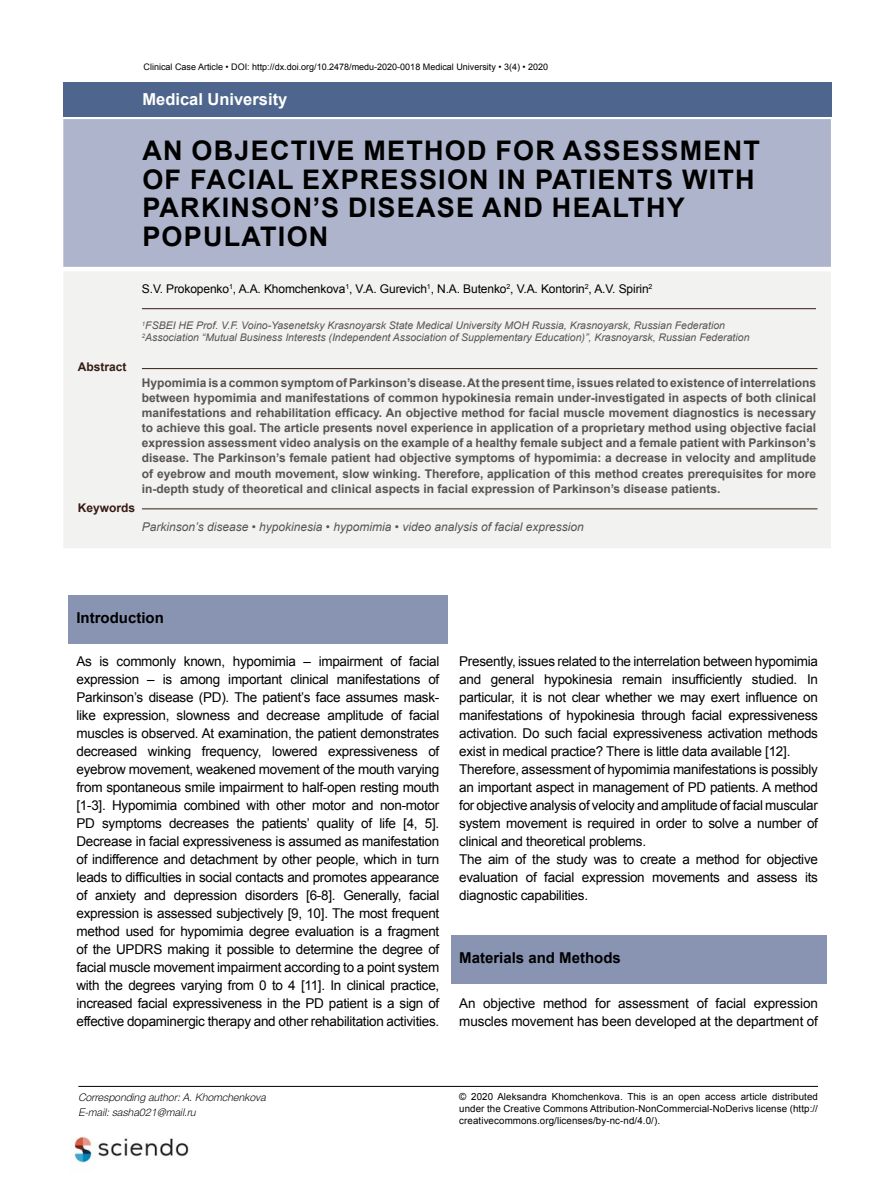
<style>
.page{position:relative;width:893px;height:1191px;background:#fff}
.page>*{position:absolute;margin:0;border:0;box-sizing:border-box;transform-origin:0 0}
.t1{font:700 27px/28.5px "Arial";letter-spacing:.045em;color:#000}
.t2{font:700 16.5px "Arial";color:#fff}
.t3{font:700 15px "Arial";color:#000}
.t4{font:13.5px/18px "Arial";letter-spacing:-.02em;color:#000}
.t5{font:700 12px/15px "Arial";color:#585451;text-align:justify}
.t6{font:12px "Arial";letter-spacing:-.01em;color:#000}
.t7{font:italic 12px "Arial";color:#585451}
.t8{font:700 12px "Arial";color:#381c14}
.t9{font:italic 10.5px/12px "Arial";color:#585451}
.t10{font:italic 10.5px/15px "Switzer EFN Light";color:#000}
.t11{font:9.75px/12px "Arial";letter-spacing:.01em;color:#000;text-align:justify}
.t12{font:9px "Arial";color:#000}
</style>
<div class="page">
<div style="left:63px;top:119px;width:768px;height:148px;background:#aeb4cb"></div>
<div style="left:64px;top:272px;width:767px;height:276px;background:#f2f2f1"></div>
<hr style="left:142px;top:308px;width:674px;height:1px;background:#381c14">
<hr style="left:142px;top:368px;width:675px;height:1px;background:#381c14">
<hr style="left:142px;top:508px;width:675px;height:1px;background:#381c14">
<div style="left:63px;top:82px;width:769px;height:34px;background:#4e668d"></div>
<div style="left:68px;top:595px;width:380px;height:48px;background:#8994b3"></div>
<hr style="left:78px;top:1086px;width:740px;height:1px;background:#000">
<div style="left:451px;top:935px;width:375px;height:48px;background:#8994b3"></div>
<img style="left:71px;top:1136px;width:118px;height:27px">
<p class="t12" style="left:144px;top:61px;width:406px">Clinical Case Article • DOI: http://dx.doi.org/10.2478/medu-2020-0018 Medical University • 3(4) • 2020</p>
<p class="t2" style="left:142px;top:90px;width:146px">Medical University</p>
<p class="t8" style="left:78px;top:360px;width:50px">Abstract</p>
<h1 class="t1" style="left:142px;top:136px;width:619px">AN OBJECTIVE METHOD FOR ASSESSMENT<br>OF FACIAL EXPRESSION IN PATIENTS WITH<br>PARKINSON’S DISEASE AND HEALTHY<br>POPULATION</h1>
<p class="t6" style="left:142px;top:282px;width:512px">S.V. Prokopenko<sup>1</sup>, A.A. Khomchenkova<sup>1</sup>, V.A. Gurevich<sup>1</sup>, N.A. Butenko<sup>2</sup>, V.A. Kontorin<sup>2</sup>, A.V. Spirin<sup>2</sup></p>
<p class="t9" style="left:142px;top:319px;width:609px"><sup>1</sup>FSBEI HE Prof. V.F. Voino-Yasenetsky Krasnoyarsk State Medical University MOH Russia, Krasnoyarsk, Russian Federation<br><sup>2</sup>Association “Mutual Business Interests (Independent Association of Supplementary Education)”, Krasnoyarsk, Russian Federation</p>
<p class="t5" style="left:142px;top:376px;width:676px">Hypomimia is a common symptom of Parkinson’s disease. At the present time, issues related to existence of interrelations between hypomimia and manifestations of common hypokinesia remain under-investigated in aspects of both clinical manifestations and rehabilitation efficacy. An objective method for facial muscle movement diagnostics is necessary to achieve this goal. The article presents novel experience in application of a proprietary method using objective facial expression assessment video analysis on the example of a healthy female subject and a female patient with Parkinson’s disease. The Parkinson’s female patient had objective symptoms of hypomimia: a decrease in velocity and amplitude of eyebrow and mouth movement, slow winking. Therefore, application of this method creates prerequisites for more in-depth study of theoretical and clinical aspects in facial expression of Parkinson’s disease patients.</p>
<p class="t8" style="left:78px;top:501px;width:59px">Keywords</p>
<p class="t7" style="left:142px;top:520px;width:443px">Parkinson’s disease • hypokinesia • hypomimia • video analysis of facial expression</p>
<p class="t3" style="left:76px;top:610px;width:89px">Introduction</p>
<p class="t4" style="left:76px;top:652px;width:364px;text-align:justify">As is commonly known, hypomimia – impairment of facial expression – is among important clinical manifestations of Parkinson’s disease (PD). The patient’s face assumes mask&shy;like expression, slowness and decrease amplitude of facial muscles is observed. At examination, the patient demonstrates decreased winking frequency, lowered expressiveness of eyebrow movement, weakened movement of the mouth varying from spontaneous smile impairment to half-open resting mouth [1-3]. Hypomimia combined with other motor and non-motor PD symptoms decreases the patients’ quality of life [4, 5].<br>Decrease in facial expressiveness is assumed as manifestation of indifference and detachment by other people, which in turn leads to difficulties in social contacts and promotes appearance of anxiety and depression disorders [6-8]. Generally, facial expression is assessed subjectively [9, 10]. The most frequent method used for hypomimia degree evaluation is a fragment of the UPDRS making it possible to determine the degree of facial muscle movement impairment according to a point system with the degrees varying from 0 to 4 [11]. In clinical practice, increased facial expressiveness in the PD patient is a sign of effective dopaminergic therapy and other rehabilitation activities.</p>
<p class="t4" style="left:459px;top:652px;width:360px">Presently, issues related to the interrelation between hypomimia and general hypokinesia remain insufficiently studied. In particular, it is not clear whether we may exert influence on manifestations of hypokinesia through facial expressiveness activation. Do such facial expressiveness activation methods exist in medical practice? There is little data available [12].<br>Therefore, assessment of hypomimia manifestations is possibly an important aspect in management of PD patients. A method for objective analysis of velocity and amplitude of facial muscular system movement is required in order to solve a number of clinical and theoretical problems.<br>The aim of the study was to create a method for objective evaluation of facial expression movements and assess its diagnostic capabilities.</p>
<p class="t3" style="left:459px;top:949px;width:163px">Materials and Methods</p>
<p class="t4" style="left:459px;top:994px;width:360px">An objective method for assessment of facial expression muscles movement has been developed at the department of</p>
<p class="t10" style="left:79px;top:1090px;width:189px">Corresponding author: A. Khomchenkova<br>E-mail: sasha021@mail.ru</p>
<p class="t11" style="left:459px;top:1090px;width:360px">© 2020 Aleksandra Khomchenkova. This is an open access article distributed under the Creative Commons Attribution-NonCommercial-NoDerivs license (http:// creativecommons.org/licenses/by-nc-nd/4.0/).</p>
</div>
